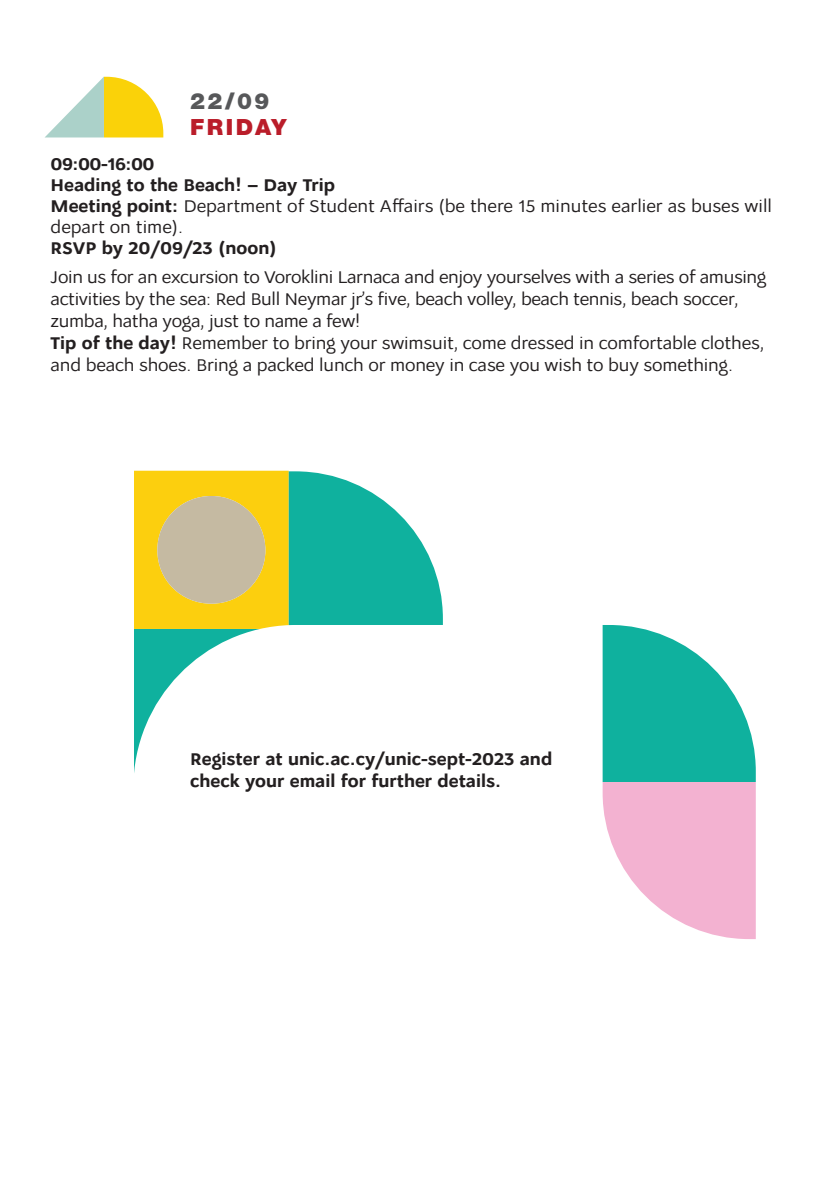
<style>
.page{position:relative;width:840px;height:1191px;background:#fff}
.page>*{position:absolute;margin:0;border:0;box-sizing:border-box;transform-origin:0 0}
.Paragraph_header_1{font:900 24px "Helvetica Neue Greek";letter-spacing:.1em;color:#ba1d2a}
.Paragraph_header_1-2{font:900 24px "Helvetica Neue Greek";color:#57585a}
.Text{font:18px/22px "Osnova Pro";letter-spacing:-.01em;color:#231f20}
.Headings{font:700 18px/22px "Osnova Pro";color:#231f20}
.Text-2{font:700 18px "Osnova Pro";color:#231f20}
.s1{font-weight:700}
</style>
<div class="page">
<svg style="left:134px;top:471px;width:308px;height:154px;background:#95c377"></svg>
<svg style="left:134px;top:625px;width:157px;height:148px"></svg>
<svg style="left:602px;top:625px;width:153px;height:314px"></svg>
<svg style="left:45px;top:77px;width:118px;height:60px"></svg>
<p class="Paragraph_header_1-2" style="left:190px;top:88px;width:81px">22/09</p>
<p class="Paragraph_header_1" style="left:190px;top:114px;width:98px">FRIDAY</p>
<p class="Text-2" style="left:51px;top:153px;width:105px">09:00-16:00</p>
<p class="Text-2" style="left:51px;top:174px;width:286px">Heading to the Beach! – Day Trip</p>
<p class="Text" style="left:51px;top:195px;width:722px;line-height:21px"><span class="s1">Meeting point:</span> Department of Student Affairs (be there 15 minutes earlier as buses will depart on time).</p>
<p class="Text-2" style="left:51px;top:237px;width:227px">RSVP by 20/09/23 (noon)</p>
<p class="Text" style="left:51px;top:266px;width:717px">Join us for an excursion to Voroklini Larnaca and enjoy yourselves with a series of amusing activities by the sea: Red Bull Neymar jr’s five, beach volley, beach tennis, beach soccer, zumba, hatha yoga, just to name a few!</p>
<p class="Text" style="left:51px;top:332px;width:714px"><span class="s1">Tip of the day!</span> Remember to bring your swimsuit, come dressed in comfortable clothes, and beach shoes. Bring a packed lunch or money in case you wish to buy something.</p>
<p class="Headings" style="left:190px;top:748px;width:363px">Register at unic.ac.cy/unic-sept-2023 and check your email for further details.</p>
</div>
